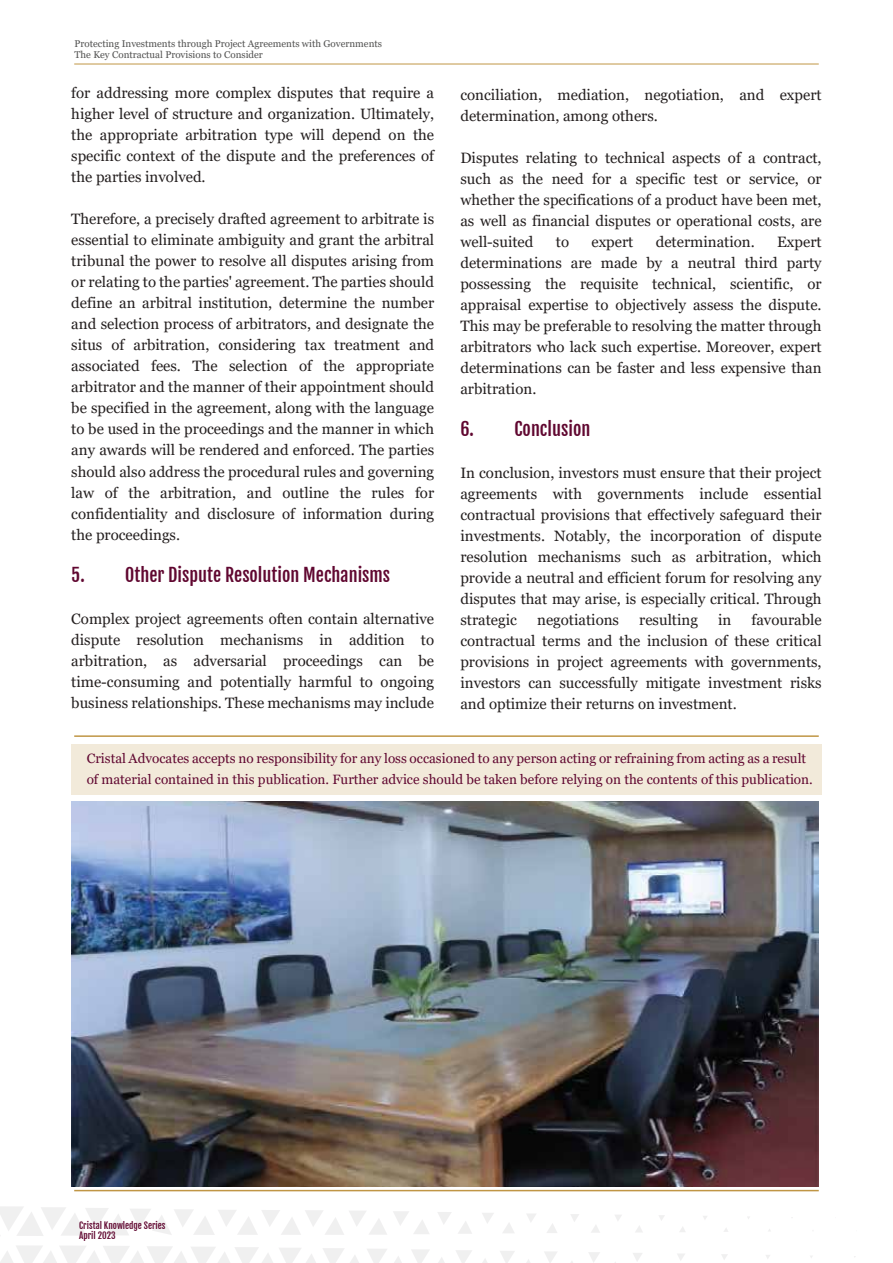
<style>
.page{position:relative;width:893px;height:1263px;background:#fff}
.page>*{position:absolute;margin:0;border:0;box-sizing:border-box;transform-origin:0 0}
.t1{font:18px "Fjalla One";color:#600730}
.t2{font:15px/21px "Georgia";color:#241f1f;text-align:justify}
.t3{font:13.5px/21.3px "Georgia";color:#600730}
.t4{font:9.75px/11.7px "Georgia";color:#525251}
.t5{font:9px/10.8px "Fjalla One";color:#600730}
</style>
<div class="page">
<svg style="left:500px;top:1251px;width:30px;height:12px"></svg>
<svg style="left:545px;top:1252px;width:12px;height:11px"></svg>
<svg style="left:503px;top:1223px;width:11px;height:10px"></svg>
<svg style="left:589px;top:1252px;width:11px;height:10px"></svg>
<svg style="left:547px;top:1224px;width:10px;height:9px"></svg>
<svg style="left:527px;top:1214px;width:9px;height:8px"></svg>
<svg style="left:482px;top:1213px;width:12px;height:10px"></svg>
<svg style="left:633px;top:1253px;width:9px;height:8px"></svg>
<svg style="left:591px;top:1225px;width:9px;height:8px"></svg>
<svg style="left:571px;top:1214px;width:8px;height:8px"></svg>
<svg style="left:438px;top:1212px;width:34px;height:22px"></svg>
<svg style="left:677px;top:1254px;width:8px;height:7px"></svg>
<svg style="left:636px;top:1226px;width:6px;height:6px"></svg>
<svg style="left:615px;top:1215px;width:7px;height:6px"></svg>
<svg style="left:393px;top:1211px;width:36px;height:23px"></svg>
<svg style="left:722px;top:1254px;width:6px;height:6px"></svg>
<svg style="left:680px;top:1227px;width:5px;height:5px"></svg>
<svg style="left:659px;top:1215px;width:6px;height:6px"></svg>
<svg style="left:0;top:1246px;width:487px;height:17px"></svg>
<svg style="left:0;top:1207px;width:387px;height:29px"></svg>
<hr style="left:74px;top:1190px;width:745px;height:1px;background:#c09645">
<hr style="left:74px;top:64px;width:745px;height:1px;background:#c09645">
<hr style="left:74px;top:735px;width:745px;height:2px;background:#c09645">
<div style="left:71px;top:744px;width:751px;height:50px;background:#f2eada"></div>
<img style="left:71px;top:801px;width:748px;height:385px">
<p class="t4" style="left:75px;top:38px;width:309px">Protecting Investments through Project Agreements with Governments<br>The Key Contractual Provisions to Consider</p>
<p class="t2" style="left:71px;top:83px;width:364px">for addressing more complex disputes that require a higher level of structure and organization. Ultimately, the appropriate arbitration type will depend on the specific context of the dispute and the preferences of the parties involved.</p>
<p class="t2" style="left:71px;top:209px;width:364px">Therefore, a precisely drafted agreement to arbitrate is essential to eliminate ambiguity and grant the arbitral tribunal the power to resolve all disputes arising from or relating to the parties' agreement. The parties should define an arbitral institution, determine the number and selection process of arbitrators, and designate the situs of arbitration, considering tax treatment and associated fees. The selection of the appropriate arbitrator and the manner of their appointment should be specified in the agreement, along with the language to be used in the proceedings and the manner in which any awards will be rendered and enforced. The parties should also address the procedural rules and governing law of the arbitration, and outline the rules for confidentiality and disclosure of information during the proceedings.</p>
<p class="t1" style="left:71px;top:563px;width:320px">5. Other Dispute Resolution Mechanisms</p>
<p class="t2" style="left:71px;top:608px;width:364px">Complex project agreements often contain alternative dispute resolution mechanisms in addition to arbitration, as adversarial proceedings can be time-consuming and potentially harmful to ongoing business relationships. These mechanisms may include</p>
<p class="t2" style="left:460px;top:84px;width:363px">conciliation, mediation, negotiation, and expert determination, among others.</p>
<p class="t2" style="left:460px;top:147px;width:363px">Disputes relating to technical aspects of a contract, such as the need for a specific test or service, or whether the specifications of a product have been met, as well as financial disputes or operational costs, are well-suited</p>
<p class="t2" style="left:556px;top:231px;width:15px">to</p>
<p class="t2" style="left:591px;top:231px;width:43px">expert</p>
<p class="t2" style="left:656px;top:231px;width:101px">determination.</p>
<p class="t2" style="left:460px;top:231px;width:363px;text-indent:317px">Expert determinations are made by a neutral third party possessing the requisite technical, scientific, or appraisal expertise to objectively assess the dispute.<br>This may be preferable to resolving the matter through arbitrators who lack such expertise. Moreover, expert determinations can be faster and less expensive than arbitration.</p>
<p class="t1" style="left:460px;top:417px;width:131px">6. Conclusion</p>
<p class="t2" style="left:460px;top:462px;width:363px">In conclusion, investors must ensure that their project agreements with governments include essential contractual provisions that effectively safeguard their investments. Notably, the incorporation of dispute resolution mechanisms such as arbitration, which provide a neutral and efficient forum for resolving any disputes that may arise, is especially critical. Through strategic</p>
<p class="t2" style="left:460px;top:609px;width:363px;text-indent:291px">favourable contractual terms and the inclusion of these critical provisions in project agreements with governments, investors can successfully mitigate investment risks and optimize their returns on investment.</p>
<p class="t2" style="left:537px;top:609px;width:83px">negotiations</p>
<p class="t2" style="left:639px;top:609px;width:60px">resulting</p>
<p class="t2" style="left:718px;top:609px;width:15px">in</p>
<p class="t3" style="left:87px;top:748px;width:728px">Cristal Advocates accepts no responsibility for any loss occasioned to any person acting or refraining from acting as a result of material contained in this publication. Further advice should be taken before relying on the contents of this publication.</p>
<p class="t5" style="left:79px;top:1219px;width:88px">Cristal Knowledge Series<br>April 2023</p>
</div>
